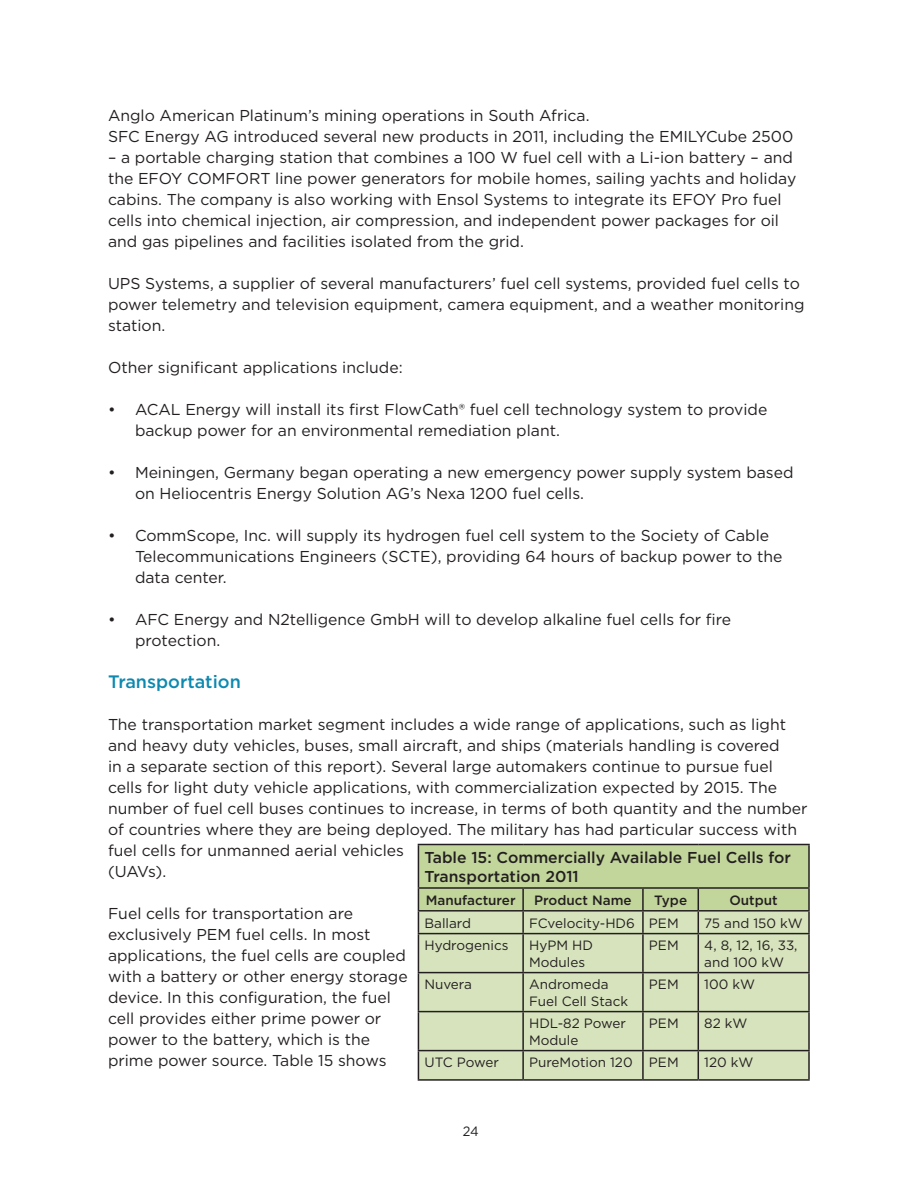
<style>
.page{position:relative;width:918px;height:1188px;background:#fff}
.page>*{position:absolute;margin:0;border:0;box-sizing:border-box;transform-origin:0 0}
.Paragraph_Style_2{font:500 18px "Gotham";color:#0d89b0}
.Text{font:15.75px/21px "Gotham";color:#231f20}
.Paragraph_Style_8{font:500 15.75px/18.9px "Gotham";color:#231f20}
.Text-2{font:13.5px/16.2px "Gotham";color:#231f20}
.Text-3{font:500 13.5px "Gotham";color:#231f20}
.Text-4{font:13.5px "Gotham";color:#231f20;scale:.95 1}
</style>
<div class="page">
<div style="left:419px;top:934px;width:389px;height:145px;background:#d6e3bc"></div>
<hr style="left:698px;top:844px;width:112px;height:1px;background:#231f20">
<hr style="left:808px;top:845px;width:2px;height:42px;background:#231f20">
<hr style="left:698px;top:887px;width:112px;height:2px;background:#231f20">
<hr style="left:808px;top:889px;width:2px;height:21px;background:#231f20">
<hr style="left:698px;top:910px;width:112px;height:2px;background:#231f20">
<svg style="left:418px;top:844px;width:391px;height:89px;background:#bdcd9b"></svg>
<hr style="left:808px;top:912px;width:2px;height:21px;background:#231f20">
<hr style="left:418px;top:933px;width:105px;height:1px;background:#231f20">
<hr style="left:418px;top:934px;width:1px;height:38px;background:#231f20">
<hr style="left:523px;top:933px;width:120px;height:1px;background:#231f20">
<hr style="left:522px;top:934px;width:2px;height:38px;background:#231f20">
<hr style="left:643px;top:933px;width:55px;height:1px;background:#231f20">
<hr style="left:642px;top:934px;width:2px;height:38px;background:#231f20">
<hr style="left:698px;top:933px;width:112px;height:1px;background:#231f20">
<hr style="left:698px;top:934px;width:1px;height:38px;background:#231f20">
<hr style="left:808px;top:934px;width:2px;height:38px;background:#231f20">
<hr style="left:418px;top:972px;width:105px;height:1px;background:#231f20">
<hr style="left:418px;top:973px;width:1px;height:38px;background:#231f20">
<hr style="left:523px;top:972px;width:120px;height:1px;background:#231f20">
<hr style="left:522px;top:973px;width:2px;height:38px;background:#231f20">
<hr style="left:643px;top:972px;width:55px;height:1px;background:#231f20">
<hr style="left:642px;top:973px;width:2px;height:38px;background:#231f20">
<hr style="left:698px;top:972px;width:112px;height:1px;background:#231f20">
<hr style="left:698px;top:973px;width:1px;height:38px;background:#231f20">
<hr style="left:808px;top:973px;width:2px;height:38px;background:#231f20">
<hr style="left:418px;top:1011px;width:105px;height:1px;background:#231f20">
<hr style="left:418px;top:1012px;width:1px;height:38px;background:#231f20">
<hr style="left:523px;top:1011px;width:120px;height:1px;background:#231f20">
<hr style="left:522px;top:1012px;width:2px;height:38px;background:#231f20">
<hr style="left:643px;top:1011px;width:55px;height:1px;background:#231f20">
<hr style="left:642px;top:1012px;width:2px;height:38px;background:#231f20">
<hr style="left:698px;top:1011px;width:112px;height:1px;background:#231f20">
<hr style="left:698px;top:1012px;width:1px;height:38px;background:#231f20">
<hr style="left:808px;top:1012px;width:2px;height:38px;background:#231f20">
<hr style="left:418px;top:1050px;width:105px;height:1px;background:#231f20">
<svg style="left:418px;top:1051px;width:1px;height:28px"></svg>
<hr style="left:523px;top:1050px;width:120px;height:1px;background:#231f20">
<hr style="left:522px;top:1051px;width:2px;height:28px;background:#231f20">
<hr style="left:643px;top:1050px;width:55px;height:1px;background:#231f20">
<hr style="left:642px;top:1051px;width:2px;height:28px;background:#231f20">
<hr style="left:698px;top:1050px;width:112px;height:1px;background:#231f20">
<svg style="left:698px;top:1051px;width:1px;height:28px"></svg>
<hr style="left:808px;top:1051px;width:2px;height:28px;background:#231f20">
<hr style="left:418px;top:1079px;width:105px;height:2px;background:#231f20">
<hr style="left:523px;top:1079px;width:120px;height:2px;background:#231f20">
<hr style="left:643px;top:1079px;width:55px;height:2px;background:#231f20">
<hr style="left:698px;top:1079px;width:112px;height:2px;background:#231f20">
<p class="Text" style="left:108px;top:104px;width:483px">Anglo American Platinum’s mining operations in South Africa.</p>
<p class="Text" style="left:108px;top:125px;width:687px">SFC Energy AG introduced several new products in 2011, including the EMILYCube 2500</p>
<p class="Text" style="left:108px;top:146px;width:690px">– a portable charging station that combines a 100 W fuel cell with a Li-ion battery – and the EFOY COMFORT line power generators for mobile homes, sailing yachts and holiday cabins. The company is also working with Ensol Systems to integrate its EFOY Pro fuel cells into chemical injection, air compression, and independent power packages for oil and gas pipelines and facilities isolated from the grid.</p>
<p class="Text" style="left:108px;top:272px;width:698px">UPS Systems, a supplier of several manufacturers’ fuel cell systems, provided fuel cells to power telemetry and television equipment, camera equipment, and a weather monitoring station.</p>
<p class="Text" style="left:108px;top:356px;width:296px">Other significant applications include:</p>
<p class="Text" style="left:135px;top:398px;width:634px;text-indent:-27px">• ACAL Energy will install its first FlowCath® fuel cell technology system to provide backup power for an environmental remediation plant.</p>
<p class="Text" style="left:135px;top:461px;width:660px;text-indent:-27px">• Meiningen, Germany began operating a new emergency power supply system based on Heliocentris Energy Solution AG’s Nexa 1200 fuel cells.</p>
<p class="Text" style="left:135px;top:524px;width:649px;text-indent:-27px">• CommScope, Inc. will supply its hydrogen fuel cell system to the Society of Cable<br>Telecommunications Engineers (SCTE), providing 64 hours of backup power to the data center.</p>
<p class="Text" style="left:135px;top:608px;width:598px;text-indent:-27px">• AFC Energy and N2telligence GmbH will to develop alkaline fuel cells for fire protection.</p>
<p class="Paragraph_Style_2" style="left:108px;top:669px;width:134px">Transportation</p>
<p class="Text" style="left:108px;top:713px;width:701px">The transportation market segment includes a wide range of applications, such as light and heavy duty vehicles, buses, small aircraft, and ships (materials handling is covered<br>in a separate section of this report). Several large automakers continue to pursue fuel cells for light duty vehicle applications, with commercialization expected by 2015. The number of fuel cell buses continues to increase, in terms of both quantity and the number of countries where they are being deployed. The military has had particular success with fuel cells for unmanned aerial vehicles<br>(UAVs).</p>
<p class="Text" style="left:108px;top:902px;width:301px">Fuel cells for transportation are exclusively PEM fuel cells. In most applications, the fuel cells are coupled with a battery or other energy storage device. In this configuration, the fuel cell provides either prime power or power to the battery, which is the prime power source. Table 15 shows</p>
<p class="Paragraph_Style_8" style="left:424px;top:848px;width:368px">Table 15: Commercially Available Fuel Cells for<br>Transportation 2011</p>
<p class="Text-3" style="left:426px;top:891px;width:91px">Manufacturer</p>
<p class="Text-3" style="left:534px;top:891px;width:99px">Product Name</p>
<p class="Text-3" style="left:654px;top:891px;width:35px">Type</p>
<p class="Text-3" style="left:729px;top:891px;width:50px">Output</p>
<p class="Text-2" style="left:424px;top:914px;width:48px">Ballard</p>
<p class="Text-2" style="left:529px;top:914px;width:107px">FCvelocity-HD6</p>
<p class="Text-2" style="left:649px;top:914px;width:31px">PEM</p>
<p class="Text-2" style="left:704px;top:914px;width:100px">75 and 150 kW</p>
<p class="Text-2" style="left:424px;top:937px;width:86px">Hydrogenics</p>
<p class="Text-2" style="left:529px;top:937px;width:65px">HyPM HD<br>Modules</p>
<p class="Text-2" style="left:649px;top:937px;width:31px">PEM</p>
<p class="Text-2" style="left:704px;top:937px;width:95px">4, 8, 12, 16, 33, and 100 kW</p>
<p class="Text-2" style="left:424px;top:976px;width:49px">Nuvera</p>
<p class="Text-2" style="left:529px;top:976px;width:100px">Andromeda<br>Fuel Cell Stack</p>
<p class="Text-2" style="left:649px;top:976px;width:31px">PEM</p>
<p class="Text-2" style="left:704px;top:976px;width:52px">100 kW</p>
<p class="Text-2" style="left:529px;top:1015px;width:98px">HDL-82 Power<br>Module</p>
<p class="Text-2" style="left:649px;top:1015px;width:31px">PEM</p>
<p class="Text-2" style="left:704px;top:1015px;width:45px">82 kW</p>
<p class="Text-2" style="left:424px;top:1054px;width:76px">UTC Power</p>
<p class="Text-2" style="left:529px;top:1054px;width:105px">PureMotion 120</p>
<p class="Text-2" style="left:649px;top:1054px;width:31px">PEM</p>
<p class="Text-2" style="left:704px;top:1054px;width:51px">120 kW</p>
<p class="Text-4" style="left:463px;top:1123px;width:18px">24</p>
</div>
